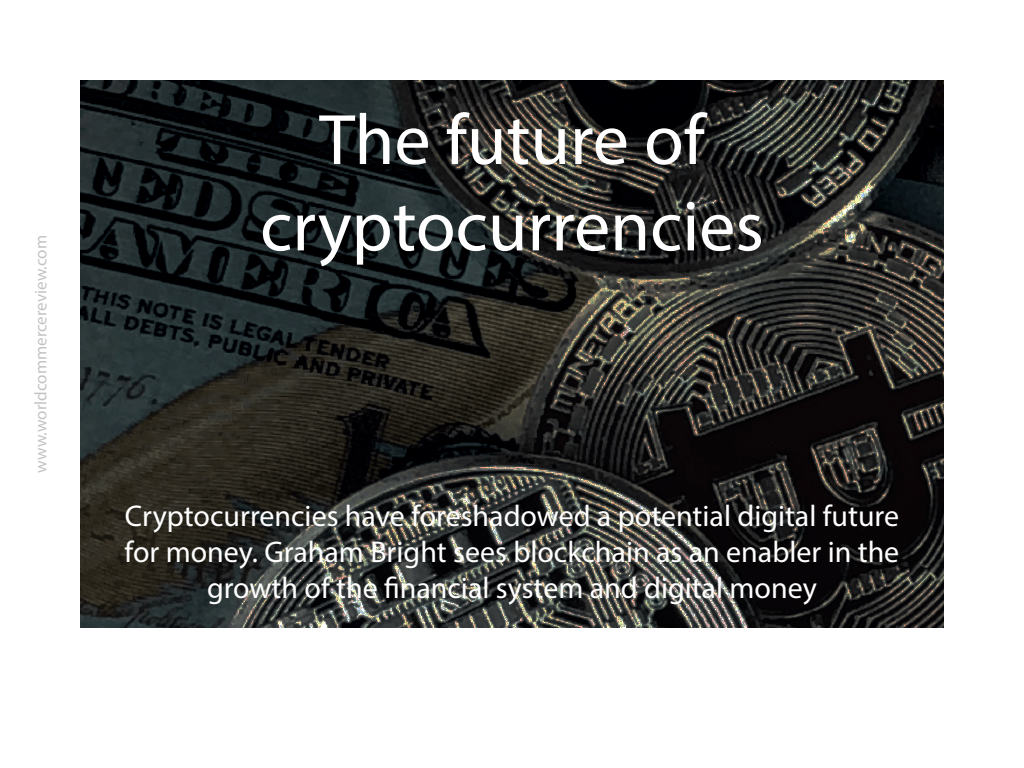
<style>
.page{position:relative;width:1024px;height:768px;background:#fff}
.page>*{position:absolute;margin:0;border:0;box-sizing:border-box;transform-origin:0 0}
.t1{font:72px/86.4px "Myriad Pro";color:#fff;text-align:center}
.t2{font:30px/36px "Myriad Pro";color:#fff;text-align:center}
.t3{font:17px "Myriad Pro";color:#c2c3c3}
</style>
<div class="page">
<img style="left:80px;top:80px;width:864px;height:548px">
<p class="t3" style="left:30px;top:473px;width:239px;rotate:-90deg">www.worldcommercereview.com</p>
<h1 class="t1" style="left:260px;top:96px;width:505px">The future of cryptocurrencies</h1>
<p class="t2" style="left:125px;top:497px;width:776px">Cryptocurrencies have foreshadowed a potential digital future for money. Graham Bright sees blockchain as an enabler in the growth of the financial system and digital money</p>
</div>
